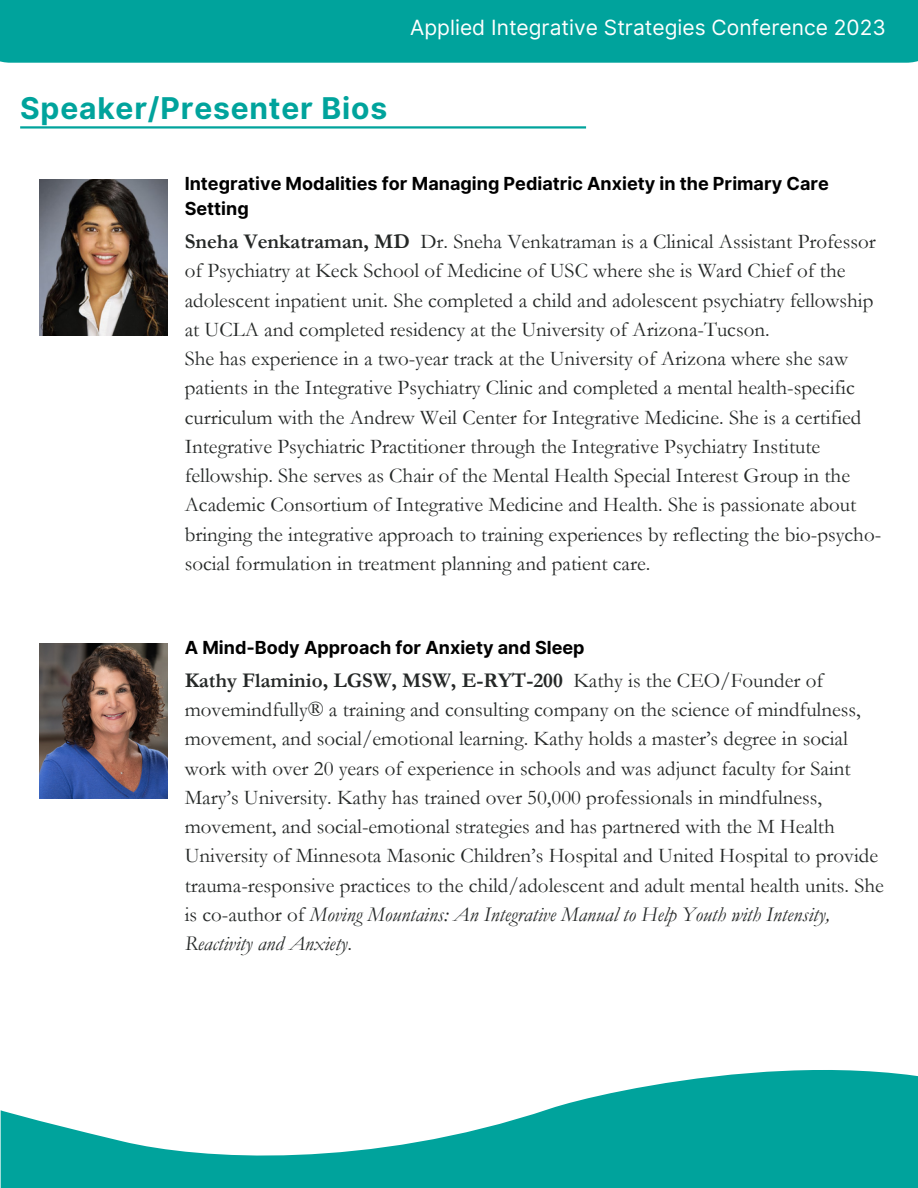
<style>
.page{position:relative;width:918px;height:1188px;background:#fff}
.page>*{position:absolute;margin:0;border:0;box-sizing:border-box;transform-origin:0 0}
.t1{font:700 30px "Inter";letter-spacing:.03em;color:#00a39c}
.t2{font:21px/29.2px "Garamond";color:#252827}
.t3{font:21px "Inter";color:#fff}
.t4{font:700 18px/24.8px "Inter";color:#000}
.s1{font-weight:700}
.s2{font-style:italic}
</style>
<div class="page">
<div style="left:0;top:0;width:918px;height:63px;background:#00a39c"></div>
<hr style="left:20px;top:126px;width:566px;height:3px;background:#00a39c">
<img style="left:39px;top:180px;width:129px;height:155px">
<img style="left:39px;top:643px;width:129px;height:156px">
<svg style="left:1px;top:1070px;width:917px;height:118px;fill:#00a39c"></svg>
<p class="t1" style="left:20px;top:90px;width:369px">Speaker/Presenter Bios</p>
<p class="t3" style="left:410px;top:15px;width:477px">Applied Integrative Strategies Conference 2023</p>
<p class="t4" style="left:185px;top:171px;width:646px">Integrative Modalities for Managing Pediatric Anxiety in the Primary Care<br>Setting</p>
<p class="t2" style="left:185px;top:227px;width:692px"><span class="s1">Sneha Venkatraman, MD</span> Dr. Sneha Venkatraman is a Clinical Assistant Professor of Psychiatry at Keck School of Medicine of USC where she is Ward Chief of the adolescent inpatient unit. She completed a child and adolescent psychiatry fellowship at UCLA and completed residency at the University of Arizona-Tucson.</p>
<p class="t2" style="left:185px;top:344px;width:698px">She has experience in a two-year track at the University of Arizona where she saw patients in the Integrative Psychiatry Clinic and completed a mental health-specific curriculum with the Andrew Weil Center for Integrative Medicine. She is a certified Integrative Psychiatric Practitioner through the Integrative Psychiatry Institute fellowship. She serves as Chair of the Mental Health Special Interest Group in the Academic Consortium of Integrative Medicine and Health. She is passionate about bringing the integrative approach to training experiences by reflecting the bio-psycho&shy;social formulation in treatment planning and patient care.</p>
<p class="t4" style="left:185px;top:635px;width:401px">A Mind-Body Approach for Anxiety and Sleep</p>
<p class="t2" style="left:185px;top:666px;width:701px"><span class="s1">Kathy Flaminio, LGSW, MSW, E-RYT-200</span> Kathy is the CEO/Founder of movemindfully® a training and consulting company on the science of mindfulness, movement, and social/emotional learning. Kathy holds a master’s degree in social work with over 20 years of experience in schools and was adjunct faculty for Saint Mary’s University. Kathy has trained over 50,000 professionals in mindfulness, movement, and social-emotional strategies and has partnered with the M Health University of Minnesota Masonic Children’s Hospital and United Hospital to provide trauma-responsive practices to the child/adolescent and adult mental health units. She is co-author of <span class="s2">Moving Mountains: An Integrative Manual to Help Youth with Intensity, Reactivity and Anxiety</span>.</p>
</div>
